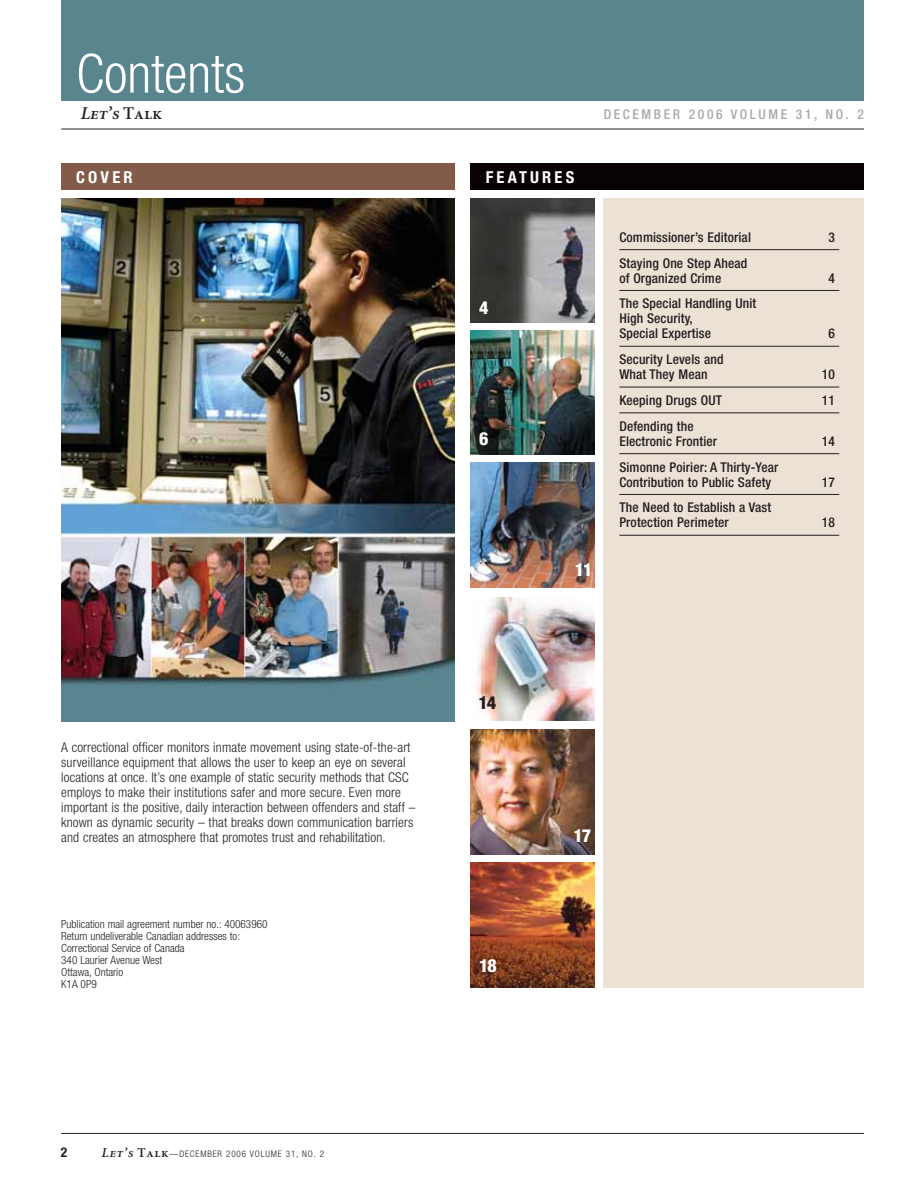
<style>
.page{position:relative;width:918px;height:1188px;background:#fff}
.page>*{position:absolute;margin:0;border:0;box-sizing:border-box;transform-origin:0 0}
.t1{font:300 condensed 54px "Helvetica Neue";color:#fff}
.t2{font:italic 600 18px "Minion Exp";color:#231f20}
.t3{font:800 condensed 18px "Helvetica Neue";color:#fff}
.t4{font:800 condensed 18px "Helvetica Neue";color:#231f20}
.t5{font:700 condensed 16.5px "Helvetica Neue";letter-spacing:.19em;color:#fff}
.t6{font:300 condensed 13.5px/15px "Helvetica Neue";letter-spacing:.01em;color:#231f20}
.t7{font:500 condensed 13.5px/15px "Helvetica Neue";letter-spacing:.01em;color:#231f20}
.t8{font:500 condensed 13.5px "Helvetica Neue";letter-spacing:.19em;color:#a7a9ac}
.t9{font:700 condensed 13.5px "Helvetica Neue";color:#231f20}
.t10{font:300 condensed 11.25px/12px "Helvetica Neue";color:#231f20}
.t11{font:300 condensed 9px "Helvetica Neue";letter-spacing:.095em;color:#231f20}
.s1{font-family:"Minion"}
.s2{font-family:"Minion";font-style:normal}
.s3{font-style:normal}
.s4{font-family:"Minion";font-weight:600;font-style:italic;font-stretch:normal;font-size:13.5px}
.s5{font-family:"Minion Exp";font-weight:600;font-style:italic;font-stretch:normal;font-size:13.5px}
.s6{font-family:"Minion";font-weight:600;font-stretch:normal;font-size:13.5px}
.s7{font-family:"Minion Exp";font-weight:600;font-stretch:normal;font-size:13.5px}
</style>
<div class="page">
<hr style="left:61px;top:1133px;width:803px;height:1px;background:#231f20">
<div style="left:604px;top:199px;width:260px;height:789px;background:#ece1d5"></div>
<div style="left:61px;top:0;width:803px;height:100px;background:#58858e"></div>
<img style="left:61px;top:199px;width:393px;height:522px">
<div style="left:61px;top:163px;width:394px;height:27px;background:#825c48"></div>
<div style="left:471px;top:163px;width:393px;height:27px;background:#090204"></div>
<hr style="left:61px;top:129px;width:803px;height:1px;background:#231f20">
<img style="left:471px;top:330px;width:124px;height:125px">
<img style="left:471px;top:463px;width:124px;height:124px">
<img style="left:471px;top:198px;width:124px;height:125px">
<img style="left:476px;top:598px;width:119px;height:123px">
<img style="left:471px;top:730px;width:124px;height:124px">
<img style="left:471px;top:863px;width:124px;height:124px">
<hr style="left:619px;top:249px;width:220px;height:1px;background:#231f20">
<hr style="left:619px;top:290px;width:220px;height:1px;background:#231f20">
<hr style="left:619px;top:346px;width:220px;height:1px;background:#231f20">
<hr style="left:619px;top:387px;width:220px;height:1px;background:#231f20">
<hr style="left:619px;top:413px;width:220px;height:1px;background:#231f20">
<hr style="left:619px;top:453px;width:220px;height:1px;background:#231f20">
<hr style="left:619px;top:494px;width:220px;height:1px;background:#231f20">
<hr style="left:619px;top:535px;width:220px;height:1px;background:#231f20">
<h1 class="t1" style="left:76px;top:54px;width:170px">Contents</h1>
<h2 class="t2" style="left:80px;top:106px;width:84px"><span class="s1">L</span>et<span class="s1">’</span>s <span class="s2">T</span><span class="s3">alk</span></h2>
<p class="t8" style="left:604px;top:110px;width:262px">DECEMBER 2006 VOLUME 31, NO. 2</p>
<p class="t5" style="left:76px;top:171px;width:58px">COVER</p>
<p class="t5" style="left:486px;top:171px;width:90px">FEATURES</p>
<h2 class="t3" style="left:479px;top:301px;width:11px">4</h2>
<h2 class="t3" style="left:479px;top:432px;width:11px">6</h2>
<h2 class="t3" style="left:575px;top:563px;width:19px">11</h2>
<p class="t7" style="left:619px;top:231px;width:133px">Commissioner’s Editorial</p>
<p class="t7" style="left:829px;top:231px;width:8px">3</p>
<p class="t7" style="left:619px;top:256px;width:129px">Staying One Step Ahead of Organized Crime</p>
<p class="t7" style="left:829px;top:271px;width:8px">4</p>
<p class="t7" style="left:619px;top:297px;width:138px">The Special Handling Unit<br>High Security,<br>Special Expertise</p>
<p class="t7" style="left:619px;top:353px;width:106px">Security Levels and<br>What They Mean</p>
<p class="t7" style="left:829px;top:327px;width:8px">6</p>
<p class="t7" style="left:822px;top:368px;width:15px">10</p>
<p class="t7" style="left:619px;top:394px;width:104px">Keeping Drugs OUT</p>
<p class="t7" style="left:822px;top:394px;width:15px">11</p>
<p class="t7" style="left:619px;top:420px;width:99px">Defending the<br>Electronic Frontier</p>
<p class="t7" style="left:822px;top:435px;width:15px">14</p>
<p class="t7" style="left:619px;top:460px;width:161px">Simonne Poirier: A Thirty-Year<br>Contribution to Public Safety</p>
<p class="t7" style="left:619px;top:501px;width:153px">The Need to Establish a Vast<br>Protection Perimeter</p>
<p class="t7" style="left:822px;top:475px;width:15px">17</p>
<p class="t7" style="left:822px;top:516px;width:15px">18</p>
<p class="t6" style="left:61px;top:741px;width:356px">A correctional officer monitors inmate movement using state-of-the-art surveillance equipment that allows the user to keep an eye on several locations at once. It’s one example of static security methods that CSC employs to make their institutions safer and more secure. Even more important is the positive, daily interaction between offenders and staff – known as dynamic security – that breaks down communication barriers and creates an atmosphere that promotes trust and rehabilitation.</p>
<p class="t10" style="left:61px;top:919px;width:208px">Publication mail agreement number no.: 40063960<br>Return undeliverable Canadian addresses to:<br>Correctional Service of Canada<br>340 Laurier Avenue West<br>Ottawa, Ontario<br>K1A 0P9</p>
<h2 class="t4" style="left:478px;top:697px;width:19px">14</h2>
<h2 class="t3" style="left:479px;top:959px;width:19px">18</h2>
<h2 class="t3" style="left:573px;top:829px;width:19px">17</h2>
<p class="t9" style="left:61px;top:1147px;width:8px">2</p>
<p class="t11" style="left:101px;top:1151px;width:224px"><span class="s4">L</span><span class="s5">et</span><span class="s4">’</span><span class="s5">s</span> <span class="s6">T</span><span class="s7">alk</span>—DECEMBER 2006 VOLUME 31, NO. 2</p>
</div>
